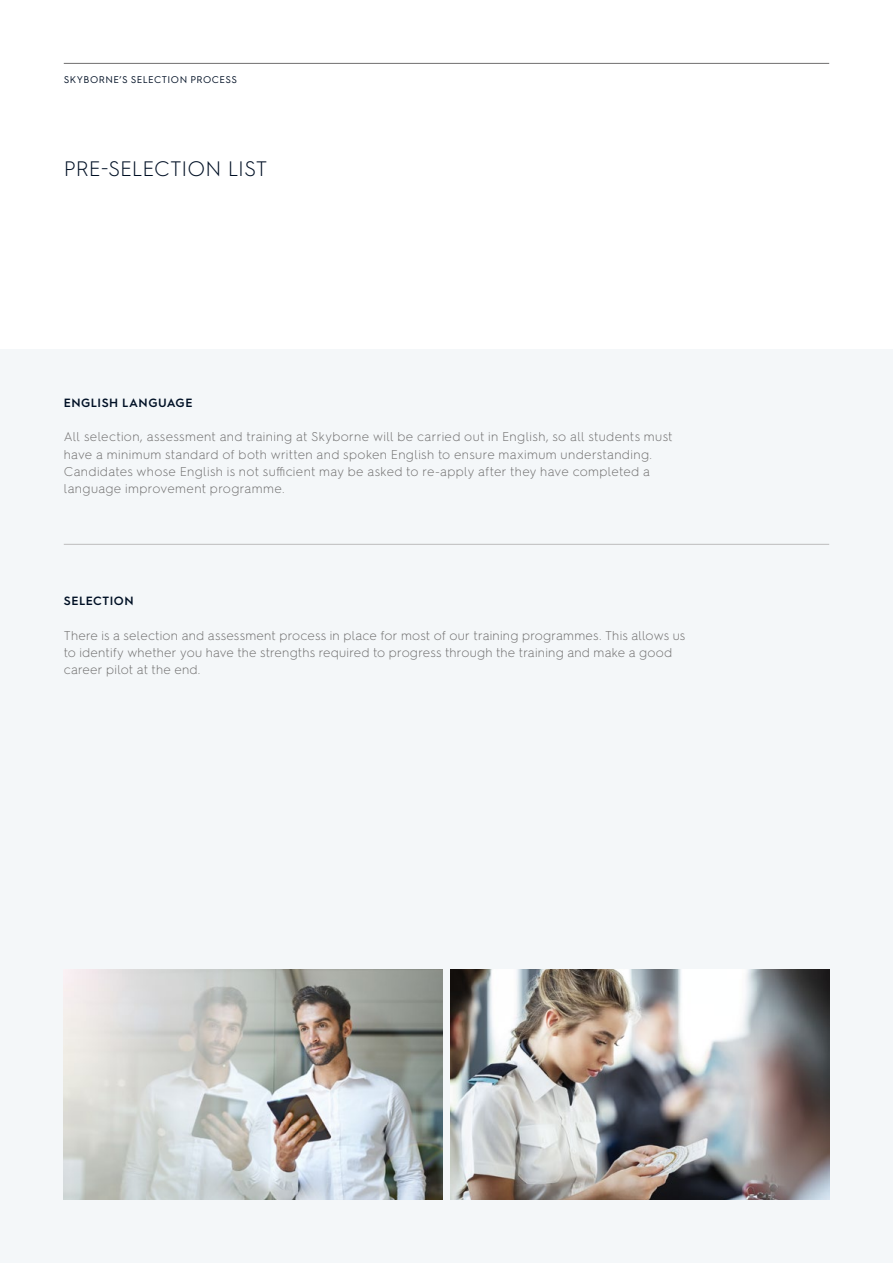
<style>
.page{position:relative;width:893px;height:1263px;background:#fff}
.page>*{position:absolute;margin:0;border:0;box-sizing:border-box;transform-origin:0 0}
.t1{font:300 21px "Hurme Geometric Sans 2";letter-spacing:-.01em;color:#001025}
.t2{font:300 12.75px/17.2px "Hurme Geometric Sans 2";letter-spacing:.02em;color:#706f6f}
.t3{font:600 12px "Hurme Geometric Sans 2";letter-spacing:.045em;color:#001025}
.t4{font:9.75px "Hurme Geometric Sans 2";letter-spacing:.045em;color:#001025}
</style>
<div class="page">
<hr style="left:64px;top:63px;width:765px;height:1px;background:#706f6f">
<div style="left:0;top:350px;width:893px;height:913px;background:#f4f7f9"></div>
<hr style="left:64px;top:544px;width:765px;height:1px;background:#bcbcbc">
<img style="left:64px;top:969px;width:378px;height:230px">
<img style="left:451px;top:969px;width:378px;height:230px">
<p class="t4" style="left:64px;top:73px;width:175px">SKYBORNE’S SELECTION PROCESS</p>
<h1 class="t1" style="left:64px;top:154px;width:205px">PRE-SELECTION LIST</h1>
<p class="t3" style="left:64px;top:394px;width:130px">ENGLISH LANGUAGE</p>
<p class="t2" style="left:64px;top:427px;width:610px">All selection, assessment and training at Skyborne will be carried out in English, so all students must have a minimum standard of both written and spoken English to ensure maximum understanding.<br>Candidates whose English is not sufficient may be asked to re-apply after they have completed a language improvement programme.</p>
<p class="t3" style="left:64px;top:593px;width:71px">SELECTION</p>
<p class="t2" style="left:64px;top:626px;width:623px">There is a selection and assessment process in place for most of our training programmes. This allows us to identify whether you have the strengths required to progress through the training and make a good career pilot at the end.</p>
</div>
